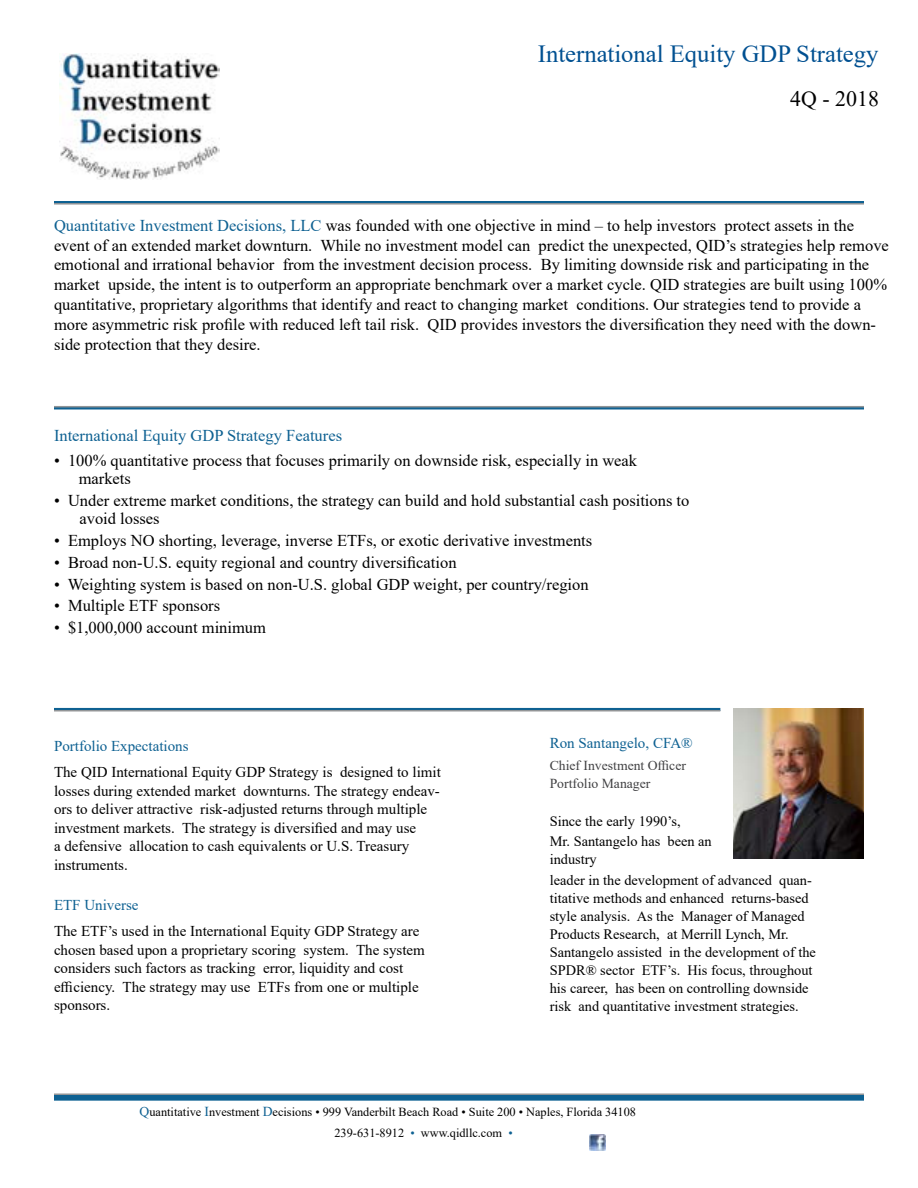
<style>
.page{position:relative;width:918px;height:1188px;background:#fff}
.page>*{position:absolute;margin:0;border:0;box-sizing:border-box;transform-origin:0 0}
.Paragraph_Style1{font:24.6px "Times New Roman";color:#005091}
.Paragraph_Style2{font:21.9px "Times New Roman";color:#000}
.Paragraph_Style3{font:16.5px/20px "Times New Roman";color:#000}
.Paragraph_Style7{font:16.5px "Times New Roman";color:#000}
.Paragraph_Style6{font:16.5px/18.5px "Times New Roman";color:#000}
.Paragraph_Style5{font:16.5px "Times New Roman";color:#000}
.Paragraph_Style4{font:16.5px "Times New Roman";color:#0e6192}
.Paragraph_Style9{font:15px/18.5px "Times New Roman";color:#000}
.Paragraph_Style3-2{font:15px/18.5px "Times New Roman";color:#000}
.Paragraph_Style8{font:15px "Times New Roman";color:#0e6192}
.Paragraph_Style3-3{font:14.4px/18px "Times New Roman";color:#000}
.Paragraph_Style11{font:14.4px "Times New Roman";color:#000}
.Paragraph_Style5-2{font:13.65px "Times New Roman";color:#404042}
.Paragraph_Style10{font:13.65px "Times New Roman";color:#404042}
.Paragraph_Style3-4{font:12.3px "Times New Roman";color:#000}
.s1{color:#0e6192}
.s2{font-size:13.65px;color:#0e6192}
.s3{color:#fff}
</style>
<div class="page">
<hr style="left:54px;top:201px;width:810px;height:3px;background:#0e6192">
<hr style="left:54px;top:203px;width:810px;height:2px;background:#939597">
<hr style="left:54px;top:708px;width:666px;height:3px;background:#0e6192">
<hr style="left:54px;top:710px;width:666px;height:1px;background:#939597">
<svg style="left:54px;top:407px;width:810px;height:3px;background:#4982a4"></svg>
<hr style="left:54px;top:406px;width:810px;height:1px;background:#939597">
<div style="left:54px;top:1095px;width:810px;height:6px;background:#0e6192"></div>
<hr style="left:54px;top:1094px;width:810px;height:1px;background:#939597">
<img style="left:59px;top:54px;width:161px;height:125px">
<img style="left:733px;top:708px;width:131px;height:151px">
<img style="left:589px;top:1134px;width:17px;height:17px">
<p class="Paragraph_Style1" style="left:538px;top:37px;width:342px">International Equity GDP Strategy</p>
<p class="Paragraph_Style2" style="left:790px;top:83px;width:90px">4Q - 2018</p>
<p class="Paragraph_Style3" style="left:54px;top:215px;width:836px"><span class="s1">Quantitative Investment Decisions, LLC</span> was founded with one objective in mind – to help investors protect assets in the event of an extended market downturn. While no investment model can predict the unexpected, QID’s strategies help remove emotional and irrational behavior from the investment decision process. By limiting downside risk and participating in the market upside, the intent is to outperform an appropriate benchmark over a market cycle. QID strategies are built using 100% quantitative, proprietary algorithms that identify and react to changing market conditions. Our strategies tend to provide a more asymmetric risk profile with reduced left tail risk. QID provides investors the diversification they need with the down&shy;side protection that they desire.</p>
<p class="Paragraph_Style4" style="left:54px;top:424px;width:290px">International Equity GDP Strategy Features</p>
<p class="Paragraph_Style5" style="left:54px;top:448px;width:585px">• 100% quantitative process that focuses primarily on downside risk, especially in weak</p>
<p class="Paragraph_Style5" style="left:79px;top:467px;width:54px">markets</p>
<p class="Paragraph_Style6" style="left:79px;top:491px;width:611px;text-indent:-25px">• Under extreme market conditions, the strategy can build and hold substantial cash positions to avoid losses</p>
<p class="Paragraph_Style7" style="left:54px;top:529px;width:540px">• Employs NO shorting, leverage, inverse ETFs, or exotic derivative investments</p>
<p class="Paragraph_Style7" style="left:54px;top:551px;width:404px">• Broad non-U.S. equity regional and country diversification</p>
<p class="Paragraph_Style7" style="left:54px;top:573px;width:536px">• Weighting system is based on non-U.S. global GDP weight, per country/region</p>
<p class="Paragraph_Style7" style="left:54px;top:594px;width:168px">• Multiple ETF sponsors</p>
<p class="Paragraph_Style3" style="left:54px;top:617px;width:214px">• $1,000,000 account minimum</p>
<p class="Paragraph_Style8" style="left:54px;top:736px;width:136px">Portfolio Expectations</p>
<p class="Paragraph_Style9" style="left:54px;top:763px;width:388px">The QID International Equity GDP Strategy is designed to limit losses during extended market downturns. The strategy endeav&shy;ors to deliver attractive risk-adjusted returns through multiple investment markets. The strategy is diversified and may use<br>a defensive allocation to cash equivalents or U.S. Treasury instruments.</p>
<p class="Paragraph_Style8" style="left:54px;top:895px;width:86px">ETF Universe</p>
<p class="Paragraph_Style3-2" style="left:54px;top:922px;width:372px">The ETF’s used in the International Equity GDP Strategy are chosen based upon a proprietary scoring system. The system considers such factors as tracking error, liquidity and cost efficiency. The strategy may use ETFs from one or multiple sponsors.</p>
<p class="Paragraph_Style8" style="left:550px;top:732px;width:144px">Ron Santangelo, CFA®</p>
<p class="Paragraph_Style5-2" style="left:550px;top:756px;width:138px">Chief Investment Officer</p>
<p class="Paragraph_Style10" style="left:550px;top:774px;width:102px">Portfolio Manager</p>
<p class="Paragraph_Style11" style="left:550px;top:811px;width:132px">Since the early 1990’s,</p>
<p class="Paragraph_Style3-3" style="left:550px;top:832px;width:164px">Mr. Santangelo has been an industry</p>
<p class="Paragraph_Style3-3" style="left:550px;top:871px;width:268px">leader in the development of advanced quan&shy;titative methods and enhanced returns-based style analysis. As the Manager of Managed Products Research, at Merrill Lynch, Mr.<br>Santangelo assisted in the development of the SPDR® sector ETF’s. His focus, throughout his career, has been on controlling downside risk and quantitative investment strategies.</p>
<p class="Paragraph_Style3-4" style="left:140px;top:1103px;width:498px"><span class="s2">Q</span>uantitative <span class="s2">I</span>nvestment <span class="s2">D</span>ecisions • 999 Vanderbilt Beach Road • Suite 200 • Naples, Florida 34108</p>
<p class="Paragraph_Style3-4" style="left:334px;top:1125px;width:201px">239-631-8912 <span class="s1">•</span> www.qidllc.com <span class="s1">•</span> <span class="s3">FB</span></p>
</div>
